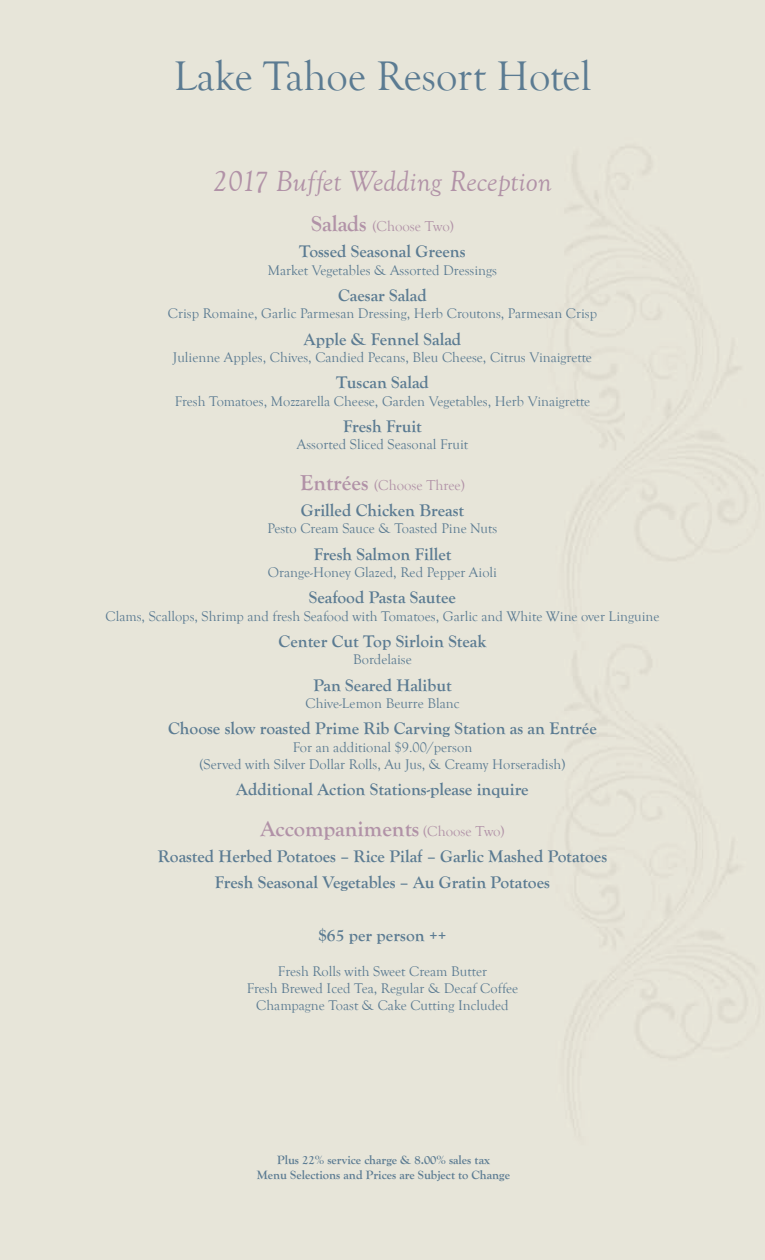
<style>
.page{position:relative;width:765px;height:1260px;background:#fff}
.page>*{position:absolute;margin:0;border:0;box-sizing:border-box;transform-origin:0 0}
.t1{font:42.5px "Goudy Old Style T";color:#5b7b92}
.t2{font:italic 30px "Goudy Old Style T";color:#b192a7}
.t3{font:700 22.5px "Goudy Old Style T";color:#b192a7}
.t4{font:700 17.5px/26.4px "Goudy Old Style T";color:#5b7b92;text-align:center}
.t5{font:14.75px "Goudy Old Style T";color:#b192a7}
.t6{font:14.38px/17.2px "Goudy Old Style T";color:#5b7b92;text-align:center}
.t7{font:700 12.5px/15px "Goudy Old Style T";color:#5b7b92;text-align:center}
.s1{font-weight:700;font-size:22.5px}
.s2{font-weight:400;font-size:14.75px}
</style>
<div class="page">
<h1 class="t1" style="left:174px;top:53px;width:419px">Lake Tahoe Resort Hotel</h1>
<h2 class="t2" style="left:213px;top:165px;width:340px">2017 Buffet Wedding Reception</h2>
<p class="t5" style="left:311px;top:218px;width:144px"><span class="s1">Salads</span> (Choose Two)</p>
<p class="t4" style="left:299px;top:239px;width:168px">Tossed Seasonal Greens</p>
<p class="t6" style="left:268px;top:262px;width:231px">Market Vegetables &amp; Assorted Dressings</p>
<p class="t4" style="left:338px;top:282px;width:90px">Caesar Salad</p>
<p class="t6" style="left:168px;top:305px;width:431px">Crisp Romaine, Garlic Parmesan Dressing, Herb Croutons, Parmesan Crisp</p>
<p class="t4" style="left:304px;top:326px;width:159px">Apple &amp; Fennel Salad</p>
<p class="t6" style="left:173px;top:349px;width:421px">Julienne Apples, Chives, Candied Pecans, Bleu Cheese, Citrus Vinaigrette</p>
<p class="t4" style="left:336px;top:370px;width:94px">Tuscan Salad</p>
<p class="t6" style="left:175px;top:393px;width:417px">Fresh Tomatoes, Mozzarella Cheese, Garden Vegetables, Herb Vinaigrette</p>
<p class="t4" style="left:343px;top:413px;width:80px">Fresh Fruit</p>
<p class="t6" style="left:297px;top:436px;width:173px">Assorted Sliced Seasonal Fruit</p>
<p class="t5" style="left:300px;top:477px;width:166px"><span class="s1">Entrées</span> (Choose Three)</p>
<p class="t4" style="left:301px;top:497px;width:165px">Grilled Chicken Breast</p>
<p class="t6" style="left:268px;top:520px;width:231px">Pesto Cream Sauce &amp; Toasted Pine Nuts</p>
<p class="t4" style="left:314px;top:541px;width:139px">Fresh Salmon Fillet</p>
<p class="t6" style="left:268px;top:564px;width:231px">Orange-Honey Glazed, Red Pepper Aioli</p>
<p class="t4" style="left:309px;top:585px;width:149px">Seafood Pasta Sautee</p>
<p class="t6" style="left:106px;top:608px;width:555px">Clams, Scallops, Shrimp and fresh Seafood with Tomatoes, Garlic and White Wine over Linguine</p>
<p class="t4" style="left:279px;top:628px;width:209px">Center Cut Top Sirloin Steak</p>
<p class="t6" style="left:353px;top:651px;width:60px">Bordelaise</p>
<p class="t4" style="left:313px;top:672px;width:140px">Pan Seared Halibut</p>
<p class="t6" style="left:306px;top:695px;width:155px">Chive-Lemon Beurre Blanc</p>
<p class="t4" style="left:168px;top:716px;width:430px">Choose slow roasted Prime Rib Carving Station as an Entrée</p>
<p class="t6" style="left:200px;top:739px;width:367px">For an additional $9.00/person<br>(Served with Silver Dollar Rolls, Au Jus, &amp; Creamy Horseradish)</p>
<p class="t4" style="left:236px;top:777px;width:294px">Additional Action Stations-please inquire</p>
<h3 class="t3" style="left:260px;top:816px;width:246px">Accompaniments <span class="s2">(Choose Two)</span></h3>
<p class="t4" style="left:158px;top:843px;width:451px">Roasted Herbed Potatoes – Rice Pilaf – Garlic Mashed Potatoes<br>Fresh Seasonal Vegetables – Au Gratin Potatoes</p>
<p class="t4" style="left:318px;top:923px;width:130px">$65 per person ++</p>
<p class="t6" style="left:247px;top:963px;width:273px">Fresh Rolls with Sweet Cream Butter<br>Fresh Brewed Iced Tea, Regular &amp; Decaf Coffee<br>Champagne Toast &amp; Cake Cutting Included</p>
<p class="t7" style="left:257px;top:1153px;width:255px">Plus 22% service charge &amp; 8.00% sales tax<br>Menu Selections and Prices are Subject to Change</p>
</div>
